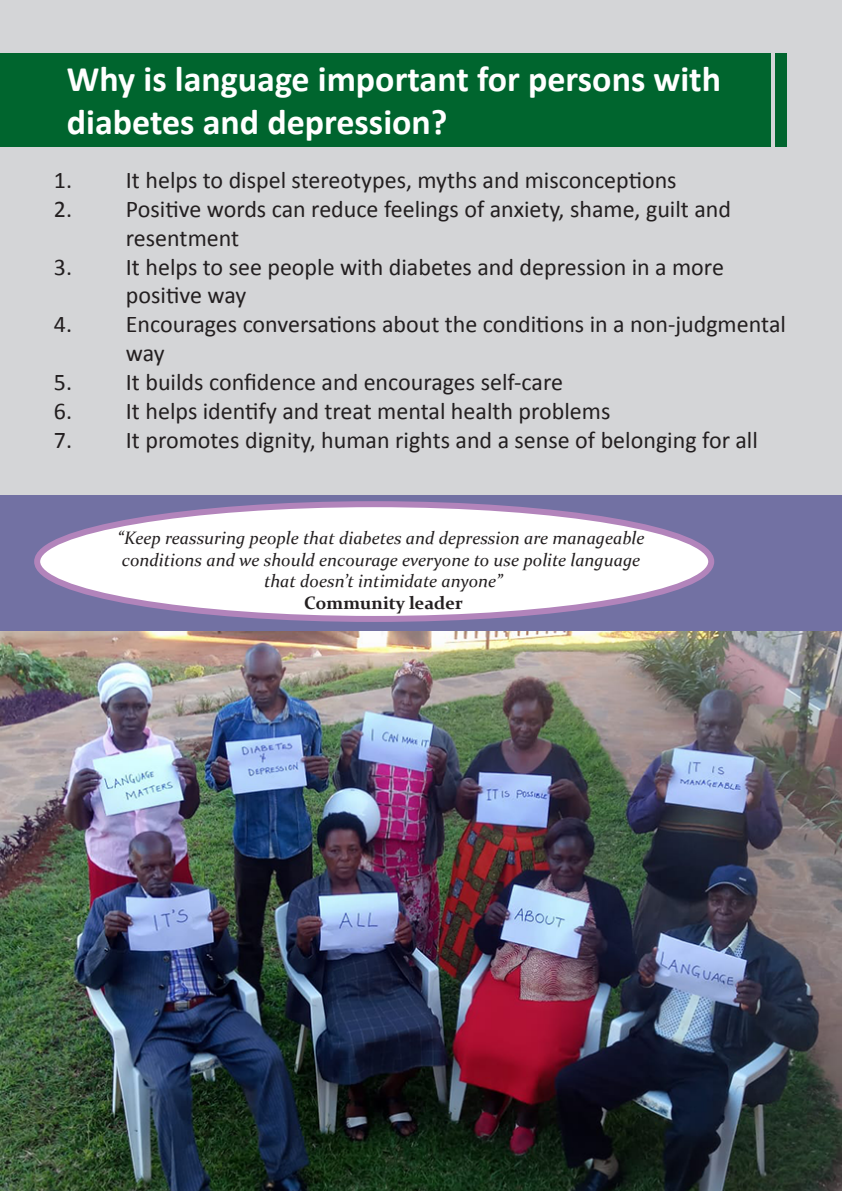
<style>
.page{position:relative;width:842px;height:1191px;background:#fff}
.page>*{position:absolute;margin:0;border:0;box-sizing:border-box;transform-origin:0 0}
.t1{font:700 36px/43.2px "Calibri";color:#fff}
.t2{font:24px/28.8px "Calibri";color:#231f20}
.t3{font:italic 18px/21.6px "Constantia";color:#231f20;text-align:center}
.t4{font:700 18px "Constantia";color:#231f20}
</style>
<div class="page">
<div style="left:0;top:0;width:842px;height:497px;background:#d4d5d7"></div>
<div style="left:0;top:495px;width:842px;height:200px;background:#7271a3"></div>
<div style="left:0;top:53px;width:770px;height:94px;background:#00652e"></div>
<div style="left:775px;top:53px;width:11px;height:94px;background:#00652e"></div>
<div style="left:37px;top:504px;width:674px;height:115px;background:#fff;border-radius:50%"></div>
<div style="left:34px;top:501px;width:680px;height:121px;border:6px solid #b284bb;border-radius:50%"></div>
<img style="left:0;top:632px;width:842px;height:559px">
<h1 class="t1" style="left:67px;top:55px;width:655px">Why is language important for persons with diabetes and depression?</h1>
<p class="t2" style="left:54px;top:165px;width:624px">1. It helps to dispel stereotypes, myths and misconceptions</p>
<p class="t2" style="left:126px;top:193px;width:607px;text-indent:-72px">2. Positive words can reduce feelings of anxiety, shame, guilt and resentment</p>
<p class="t2" style="left:126px;top:251px;width:600px;text-indent:-72px">3. It helps to see people with diabetes and depression in a more positive way</p>
<p class="t2" style="left:126px;top:309px;width:662px;text-indent:-72px">4. Encourages conversations about the conditions in a non-judgmental way</p>
<p class="t2" style="left:54px;top:366px;width:511px">5. It builds confidence and encourages self-care</p>
<p class="t2" style="left:54px;top:395px;width:558px">6. It helps identify and treat mental health problems</p>
<p class="t2" style="left:54px;top:424px;width:705px">7. It promotes dignity, human rights and a sense of belonging for all</p>
<p class="t3" style="left:118px;top:526px;width:528px">“Keep reassuring people that diabetes and depression are manageable conditions and we should encourage everyone to use polite language that doesn’t intimidate anyone”</p>
<p class="t4" style="left:304px;top:590px;width:160px">Community leader</p>
</div>
